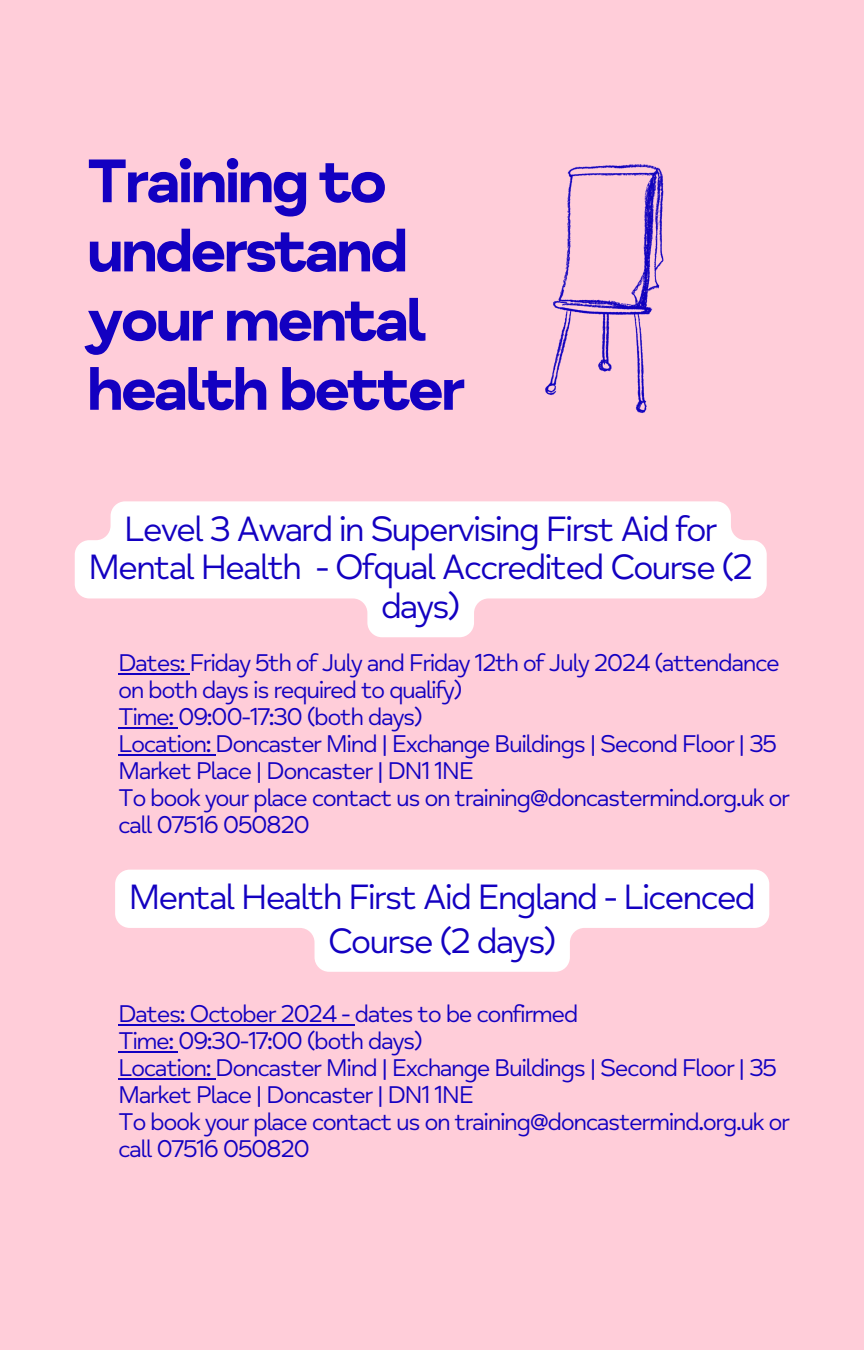
<style>
.page{position:relative;width:864px;height:1350px;background:#ffcdd9}
.page>*{position:absolute;margin:0;border:0;box-sizing:border-box;transform-origin:0 0}
.t1{font:63px/69.3px "Mind Meridian Display";letter-spacing:-.06em;color:#1300c1}
.t2{font:36px/38.7px "Mind Meridian";letter-spacing:-.06em;color:#1300c1;text-align:center}
.t3{font:24.75px/27px "Mind Meridian";letter-spacing:-.06em;color:#1300c1}
</style>
<div class="page">
<img style="left:545px;top:164px;width:119px;height:249px">
<svg style="left:75px;top:501px;width:692px;height:136px;fill:#fff"></svg>
<hr style="left:118px;top:673px;width:71px;height:1px;background:#1300c1">
<hr style="left:118px;top:727px;width:60px;height:1px;background:#1300c1">
<hr style="left:118px;top:754px;width:97px;height:1px;background:#1300c1">
<svg style="left:115px;top:870px;width:654px;height:102px;fill:#fff"></svg>
<hr style="left:118px;top:1024px;width:237px;height:2px;background:#1300c1">
<hr style="left:118px;top:1051px;width:60px;height:2px;background:#1300c1">
<hr style="left:118px;top:1078px;width:97px;height:2px;background:#1300c1">
<p class="t1" style="left:86px;top:148px;width:381px">Training to understand your mental health better</p>
<h2 class="t2" style="left:88px;top:510px;width:667px">Level 3 Award in Supervising First Aid for<br>Mental Health - Ofqual Accredited Course (2 days)</h2>
<p class="t3" style="left:118px;top:650px;width:663px">Dates: Friday 5th of July and Friday 12th of July 2024 (attendance on both days is required to qualify)</p>
<p class="t3" style="left:118px;top:704px;width:306px">Time: 09:00-17:30 (both days)</p>
<p class="t3" style="left:118px;top:731px;width:661px">Location: Doncaster Mind | Exchange Buildings | Second Floor | 35<br>Market Place | Doncaster | DN1 1NE</p>
<p class="t3" style="left:118px;top:785px;width:673px">To book your place contact us on training@doncastermind.org.uk or call 07516 050820</p>
<h2 class="t2" style="left:128px;top:876px;width:629px;line-height:43.9px">Mental Health First Aid England - Licenced<br>Course (2 days)</h2>
<p class="t3" style="left:118px;top:1001px;width:462px">Dates: October 2024 - dates to be confirmed</p>
<p class="t3" style="left:118px;top:1028px;width:306px">Time: 09:30-17:00 (both days)</p>
<p class="t3" style="left:118px;top:1055px;width:661px">Location: Doncaster Mind | Exchange Buildings | Second Floor | 35<br>Market Place | Doncaster | DN1 1NE</p>
<p class="t3" style="left:118px;top:1109px;width:673px">To book your place contact us on training@doncastermind.org.uk or call 07516 050820</p>
</div>
